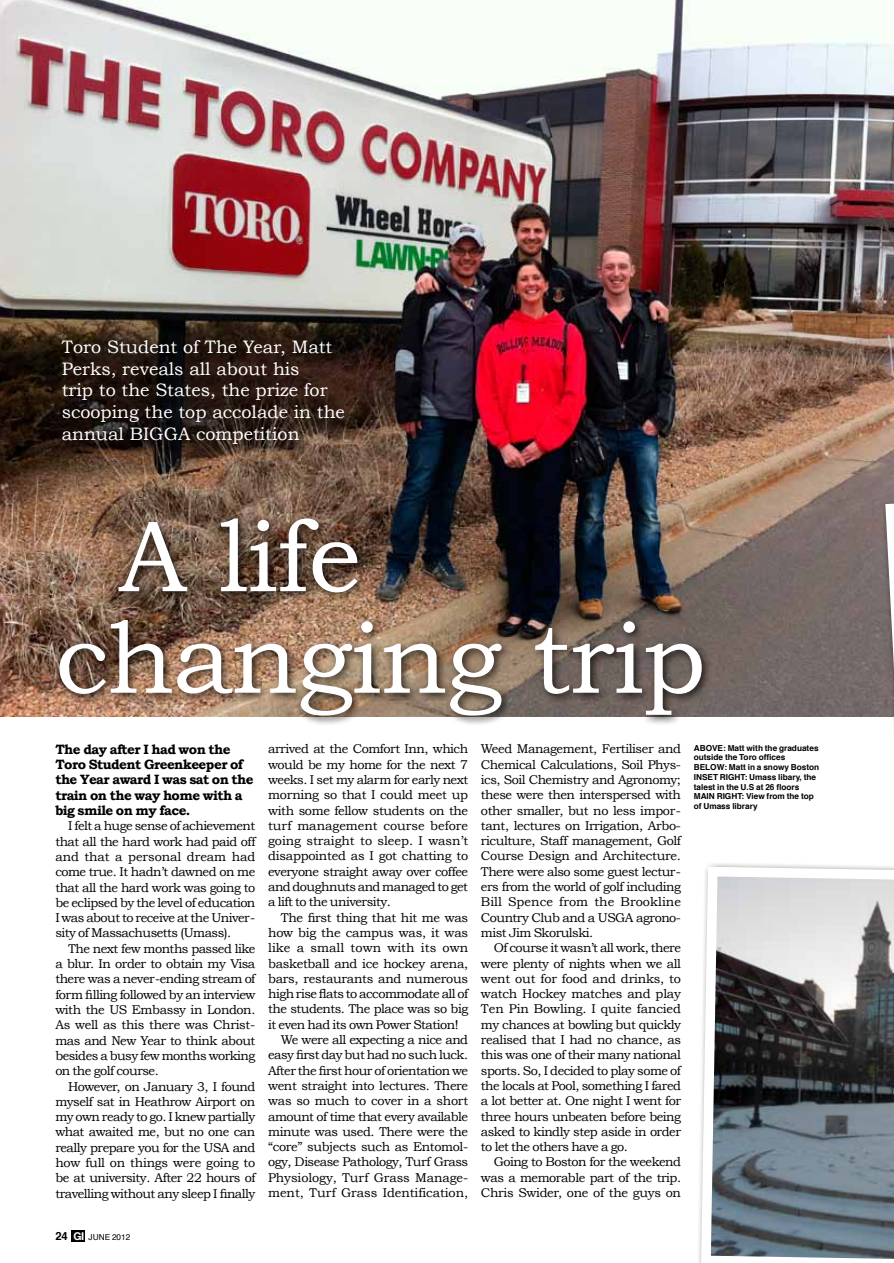
<style>
.page{position:relative;width:894px;height:1263px;background:#fff}
.page>*{position:absolute;margin:0;border:0;box-sizing:border-box;transform-origin:0 0}
.t1{font:101.55px/101.6px "Bookman Old Style";letter-spacing:-.01em;color:#fff}
.t2{font:18px/21.6px "Bookman Old Style";color:#fff}
.t3{font:700 13.5px/15.3px "Bookman Old Style";letter-spacing:-.04em;color:#000}
.t4{font:12.75px "Bookman Old Style";letter-spacing:-.04em;color:#000}
.t5{font:12.75px "Bookman Old Style";letter-spacing:-.02em;color:#000}
.t6{font:12.75px "Bookman Old Style";letter-spacing:-.005em;color:#000}
.t7{font:12.75px "Bookman Old Style";letter-spacing:-.015em;color:#000}
.t8{font:12.75px "Bookman Old Style";letter-spacing:.005em;color:#000}
.t9{font:12.75px "Bookman Old Style";letter-spacing:-.01em;color:#000}
.t10{font:12.75px "Bookman Old Style";color:#000}
.t11{font:700 8.25px/9.8px "Helvetica";color:#000}
.t12{font:8.25px "Helvetica";color:#000}
.s1{font-weight:700;font-size:11.25px}
.s2{font-family:"Helvetica Neue";font-weight:700;font-size:10.8px;color:#fff}
</style>
<div class="page">
<img style="left:0;top:0;width:893px;height:717px">
<div style="left:54px;top:513px;width:658px;height:214px;background:#000;opacity:.75"></div>
<svg style="left:880px;top:484px;width:13px;height:233px"></svg>
<svg style="left:698px;top:863px;width:195px;height:400px;background:#83888c"></svg>
<div style="left:64px;top:344px;width:298px;height:117px;background:#000;opacity:.75"></div>
<div style="left:71px;top:1230px;width:14px;height:11px;background:#000"></div>
<p class="t2" style="left:62px;top:336px;width:284px">Toro Student of The Year, Matt<br>Perks, reveals all about his<br>trip to the States, the prize for scooping the top accolade in the annual BIGGA competition</p>
<p class="t1" style="left:55px;top:506px;width:651px;text-indent:63px">A life changing trip</p>
<p class="t3" style="left:55px;top:741px;width:200px">The day after I had won the<br>Toro Student Greenkeeper of the Year award I was sat on the train on the way home with a big smile on my face.</p>
<p class="t4" style="left:68px;top:819px;width:189px">I felt a huge sense of achievement</p>
<p class="t4" style="left:55px;top:834px;width:201px">that all the hard work had paid off</p>
<p class="t6" style="left:55px;top:849px;width:201px">and that a personal dream had</p>
<p class="t4" style="left:55px;top:865px;width:201px">come true. It hadn’t dawned on me</p>
<p class="t4" style="left:55px;top:880px;width:201px">that all the hard work was going to</p>
<p class="t4" style="left:55px;top:895px;width:201px">be eclipsed by the level of education</p>
<p class="t4" style="left:55px;top:910px;width:201px">I was about to receive at the Univer-</p>
<p class="t4" style="left:55px;top:926px;width:177px">sity of Massachusetts (Umass).</p>
<p class="t4" style="left:68px;top:941px;width:189px">The next few months passed like</p>
<p class="t4" style="left:55px;top:956px;width:201px">a blur. In order to obtain my Visa</p>
<p class="t4" style="left:55px;top:972px;width:201px">there was a never-ending stream of</p>
<p class="t4" style="left:55px;top:987px;width:201px">form filling followed by an interview</p>
<p class="t4" style="left:55px;top:1002px;width:201px">with the US Embassy in London.</p>
<p class="t4" style="left:55px;top:1018px;width:201px">As well as this there was Christ-</p>
<p class="t4" style="left:55px;top:1033px;width:201px">mas and New Year to think about</p>
<p class="t4" style="left:55px;top:1048px;width:201px">besides a busy few months working</p>
<p class="t4" style="left:55px;top:1063px;width:105px">on the golf course.</p>
<p class="t4" style="left:68px;top:1079px;width:189px">However, on January 3, I found</p>
<p class="t4" style="left:55px;top:1094px;width:201px">myself sat in Heathrow Airport on</p>
<p class="t4" style="left:55px;top:1109px;width:201px">my own ready to go. I knew partially</p>
<p class="t4" style="left:55px;top:1125px;width:201px">what awaited me, but no one can</p>
<p class="t4" style="left:55px;top:1140px;width:201px">really prepare you for the USA and</p>
<p class="t7" style="left:55px;top:1155px;width:201px">how full on things were going to</p>
<p class="t4" style="left:55px;top:1171px;width:201px">be at university. After 22 hours of</p>
<p class="t4" style="left:55px;top:1186px;width:201px">travelling without any sleep I finally</p>
<p class="t4" style="left:268px;top:742px;width:201px">arrived at the Comfort Inn, which</p>
<p class="t4" style="left:268px;top:757px;width:201px">would be my home for the next 7</p>
<p class="t4" style="left:268px;top:772px;width:201px">weeks. I set my alarm for early next</p>
<p class="t4" style="left:268px;top:787px;width:201px">morning so that I could meet up</p>
<p class="t4" style="left:268px;top:803px;width:201px">with some fellow students on the</p>
<p class="t10" style="left:268px;top:818px;width:201px">turf management course before</p>
<p class="t6" style="left:268px;top:833px;width:201px">going straight to sleep. I wasn’t</p>
<p class="t5" style="left:268px;top:849px;width:201px">disappointed as I got chatting to</p>
<p class="t4" style="left:268px;top:864px;width:201px">everyone straight away over coffee</p>
<p class="t4" style="left:268px;top:879px;width:201px">and doughnuts and managed to get</p>
<p class="t4" style="left:268px;top:895px;width:124px">a lift to the university.</p>
<p class="t4" style="left:281px;top:910px;width:188px">The first thing that hit me was</p>
<p class="t7" style="left:268px;top:925px;width:201px">how big the campus was, it was</p>
<p class="t8" style="left:268px;top:940px;width:201px">like a small town with its own</p>
<p class="t4" style="left:268px;top:956px;width:201px">basketball and ice hockey arena,</p>
<p class="t5" style="left:268px;top:971px;width:201px">bars, restaurants and numerous</p>
<p class="t4" style="left:268px;top:986px;width:201px">high rise flats to accommodate all of</p>
<p class="t4" style="left:268px;top:1002px;width:201px">the students. The place was so big</p>
<p class="t4" style="left:268px;top:1017px;width:192px">it even had its own Power Station!</p>
<p class="t4" style="left:281px;top:1032px;width:189px">We were all expecting a nice and</p>
<p class="t4" style="left:268px;top:1048px;width:201px">easy first day but had no such luck.</p>
<p class="t4" style="left:268px;top:1063px;width:201px">After the first hour of orientation we</p>
<p class="t4" style="left:268px;top:1078px;width:201px">went straight into lectures. There</p>
<p class="t5" style="left:268px;top:1093px;width:201px">was so much to cover in a short</p>
<p class="t4" style="left:268px;top:1109px;width:201px">amount of time that every available</p>
<p class="t4" style="left:268px;top:1124px;width:201px">minute was used. There were the</p>
<p class="t4" style="left:268px;top:1139px;width:201px">“core” subjects such as Entomol-</p>
<p class="t4" style="left:268px;top:1155px;width:201px">ogy, Disease Pathology, Turf Grass</p>
<p class="t6" style="left:268px;top:1170px;width:201px">Physiology, Turf Grass Manage-</p>
<p class="t6" style="left:268px;top:1185px;width:201px">ment, Turf Grass Identification,</p>
<p class="t4" style="left:480px;top:742px;width:201px">Weed Management, Fertiliser and</p>
<p class="t4" style="left:480px;top:757px;width:201px">Chemical Calculations, Soil Phys-</p>
<p class="t4" style="left:480px;top:772px;width:201px">ics, Soil Chemistry and Agronomy;</p>
<p class="t4" style="left:480px;top:787px;width:201px">these were then interspersed with</p>
<p class="t4" style="left:480px;top:803px;width:201px">other smaller, but no less impor-</p>
<p class="t4" style="left:480px;top:818px;width:201px">tant, lectures on Irrigation, Arbo-</p>
<p class="t4" style="left:480px;top:833px;width:201px">riculture, Staff management, Golf</p>
<p class="t5" style="left:480px;top:849px;width:201px">Course Design and Architecture.</p>
<p class="t4" style="left:480px;top:864px;width:201px">There were also some guest lectur-</p>
<p class="t4" style="left:480px;top:879px;width:201px">ers from the world of golf including</p>
<p class="t8" style="left:480px;top:895px;width:201px">Bill Spence from the Brookline</p>
<p class="t4" style="left:480px;top:910px;width:201px">Country Club and a USGA agrono-</p>
<p class="t4" style="left:480px;top:925px;width:114px">mist Jim Skorulski.</p>
<p class="t4" style="left:493px;top:940px;width:189px">Of course it wasn’t all work, there</p>
<p class="t4" style="left:480px;top:956px;width:201px">were plenty of nights when we all</p>
<p class="t7" style="left:480px;top:971px;width:201px">went out for food and drinks, to</p>
<p class="t5" style="left:480px;top:986px;width:201px">watch Hockey matches and play</p>
<p class="t9" style="left:480px;top:1002px;width:201px">Ten Pin Bowling. I quite fancied</p>
<p class="t4" style="left:480px;top:1017px;width:201px">my chances at bowling but quickly</p>
<p class="t4" style="left:480px;top:1032px;width:201px">realised that I had no chance, as</p>
<p class="t4" style="left:480px;top:1048px;width:201px">this was one of their many national</p>
<p class="t4" style="left:480px;top:1063px;width:201px">sports. So, I decided to play some of</p>
<p class="t4" style="left:480px;top:1078px;width:201px">the locals at Pool, something I fared</p>
<p class="t4" style="left:480px;top:1093px;width:201px">a lot better at. One night I went for</p>
<p class="t4" style="left:480px;top:1109px;width:201px">three hours unbeaten before being</p>
<p class="t4" style="left:480px;top:1124px;width:201px">asked to kindly step aside in order</p>
<p class="t4" style="left:480px;top:1139px;width:148px">to let the others have a go.</p>
<p class="t4" style="left:493px;top:1155px;width:189px">Going to Boston for the weekend</p>
<p class="t4" style="left:480px;top:1170px;width:201px">was a memorable part of the trip.</p>
<p class="t4" style="left:480px;top:1185px;width:201px">Chris Swider, one of the guys on</p>
<p class="t11" style="left:693px;top:743px;width:127px">ABOVE: Matt with the graduates outside the Toro offices<br>BELOW: Matt in a snowy Boston<br>INSET RIGHT: Umass libary, the talest in the U.S at 26 floors<br>MAIN RIGHT: View from the top of Umass library</p>
<p class="t12" style="left:55px;top:1231px;width:76px"><span class="s1">24</span> <span class="s2">GI</span> JUNE 2012</p>
</div>
